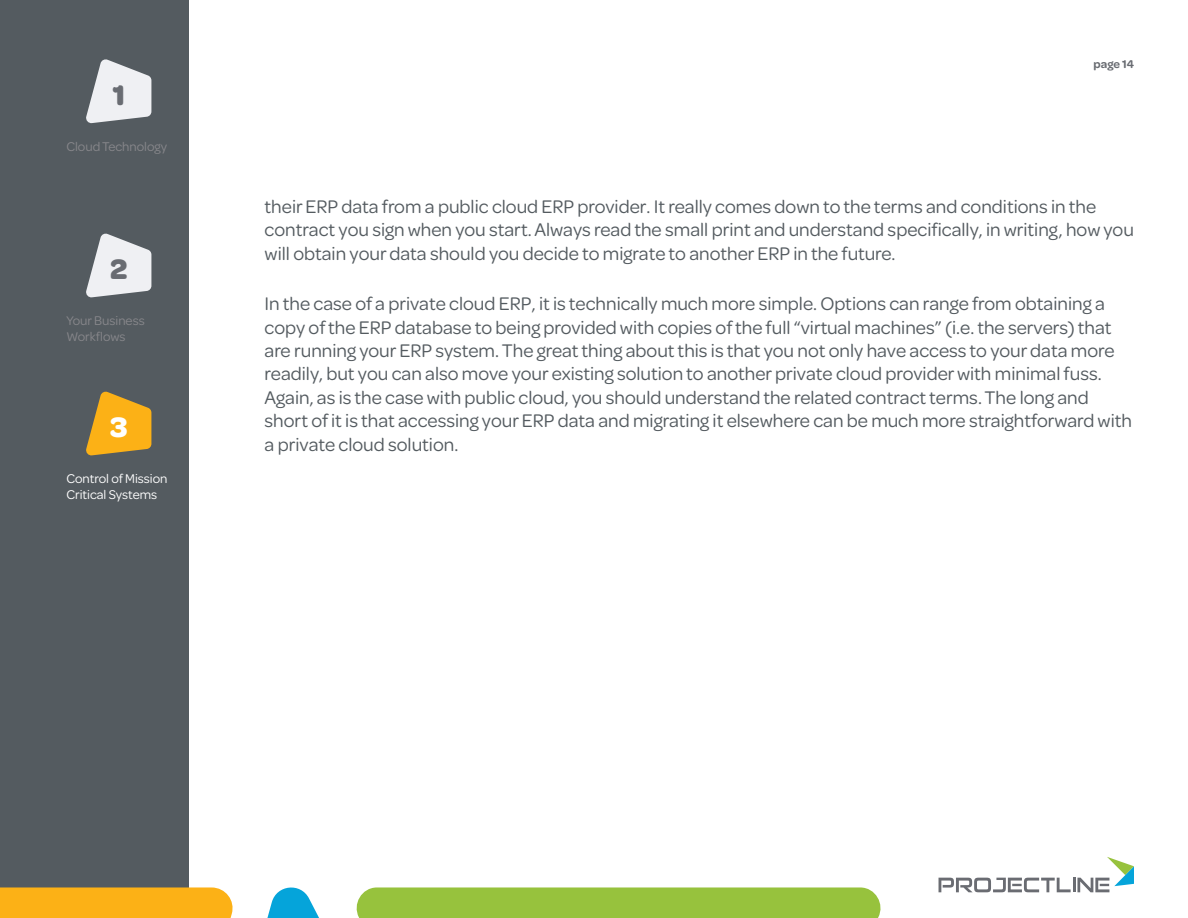
<style>
.page{position:relative;width:1188px;height:918px;background:#fff}
.page>*{position:absolute;margin:0;border:0;box-sizing:border-box;transform-origin:0 0}
.t1{font:700 30px "Omnes";color:#696c72}
.t2{font:700 30px "Omnes";color:#fff}
.t3{font:19.5px/23.4px "Omnes";color:#545b60}
.t4{font:13.5px/16.2px "Omnes";color:#87878b}
.t5{font:13.5px/16.2px "Omnes";color:#fff}
.t6{font:600 12px "Omnes";color:#696c72}
</style>
<div class="page">
<div style="left:0;top:0;width:189px;height:918px;background:#545b60"></div>
<div style="left:356px;top:887px;width:525px;height:31px;background:#97c23d"></div>
<svg style="left:267px;top:887px;width:52px;height:31px"></svg>
<div style="left:0;top:887px;width:233px;height:31px;background:#fcb116"></div>
<svg style="left:939px;top:857px;width:195px;height:35px"></svg>
<svg style="left:86px;top:59px;width:65px;height:65px"></svg>
<svg style="left:86px;top:233px;width:65px;height:65px"></svg>
<svg style="left:86px;top:391px;width:65px;height:65px"></svg>
<h1 class="t1" style="left:112px;top:74px;width:14px">1</h1>
<p class="t4" style="left:66px;top:137px;width:102px">Cloud Technology</p>
<h1 class="t1" style="left:110px;top:248px;width:19px">2</h1>
<p class="t4" style="left:66px;top:312px;width:80px">Your Business<br>Workflows</p>
<h1 class="t2" style="left:110px;top:406px;width:19px">3</h1>
<p class="t5" style="left:66px;top:470px;width:103px">Control of Mission<br>Critical Systems</p>
<p class="t6" style="left:1094px;top:55px;width:42px">page 14</p>
<p class="t3" style="left:265px;top:194px;width:871px">their ERP data from a public cloud ERP provider. It really comes down to the terms and conditions in the contract you sign when you start. Always read the small print and understand specifically, in writing, how you will obtain your data should you decide to migrate to another ERP in the future.</p>
<p class="t3" style="left:265px;top:291px;width:869px">In the case of a private cloud ERP, it is technically much more simple. Options can range from obtaining a copy of the ERP database to being provided with copies of the full “virtual machines” (i.e. the servers) that are running your ERP system. The great thing about this is that you not only have access to your data more readily, but you can also move your existing solution to another private cloud provider with minimal fuss.<br>Again, as is the case with public cloud, you should understand the related contract terms. The long and short of it is that accessing your ERP data and migrating it elsewhere can be much more straightforward with a private cloud solution.</p>
</div>
